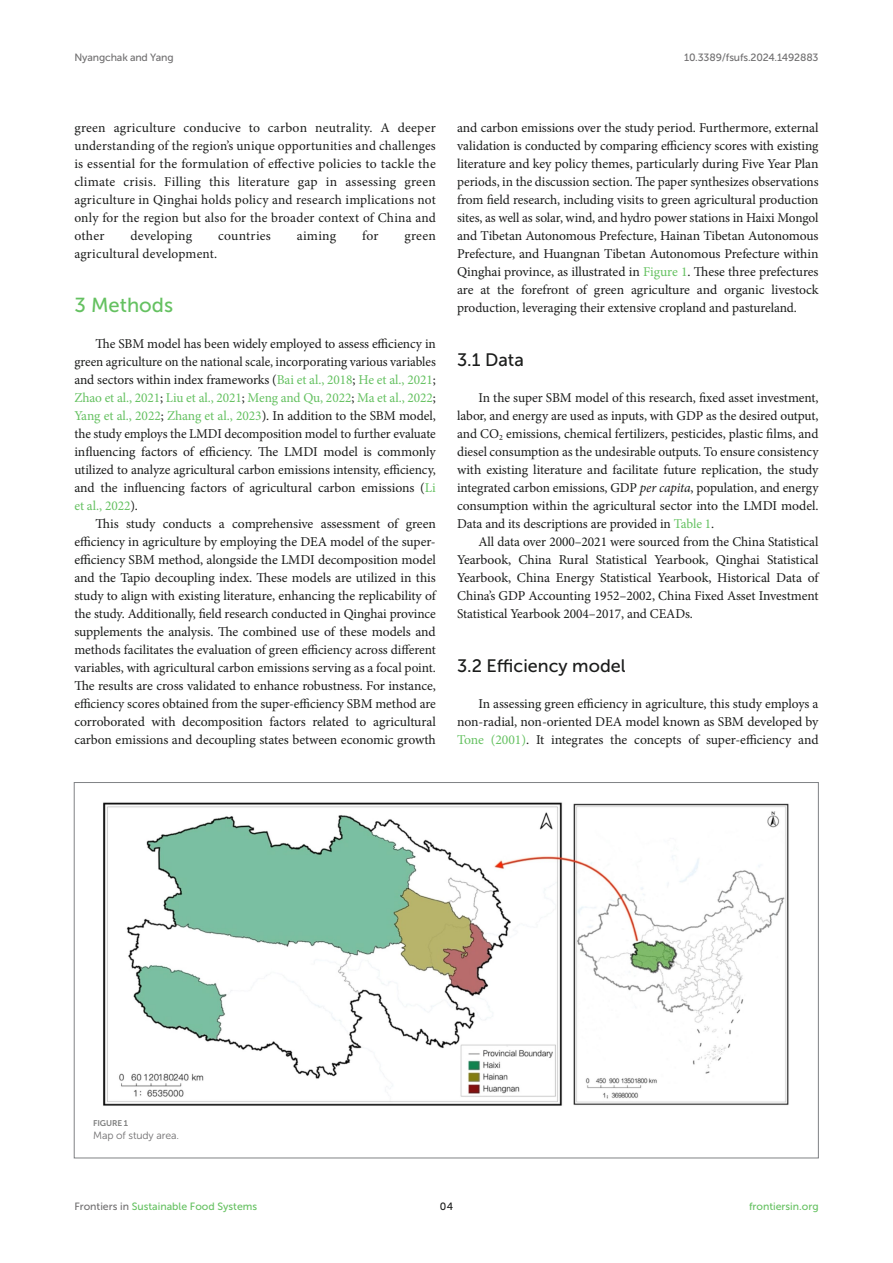
<style>
.page{position:relative;width:893px;height:1263px;background:#fff}
.page>*{position:absolute;margin:0;border:0;box-sizing:border-box;transform-origin:0 0}
.HEAD_1{font:20.25px "Museo Sans 500";color:#65c161}
.HEAD_2{font:18px "Museo Sans 500";color:#1b1c1b}
.TEXT{font:13.5px/18px "Minion Pro";letter-spacing:-.005em;color:#1b1c1b;text-align:justify}
.TEXT-2{font:13.5px "Minion Pro";letter-spacing:.015em;color:#1b1c1b}
.t1{font:10.5px "Museo Sans 500";color:#65c161}
.t2{font:10.5px "Museo Sans 500";letter-spacing:-.015em;color:#706f70}
.FIG_LEG{font:10.5px "Museo Sans 300";letter-spacing:-.01em;color:#706f70}
.t3{font:10.5px "Museo Sans 500";color:#1b1c1b}
.FIG_HD{font:8.25px "Museo Sans 700";letter-spacing:-.01em;color:#7e7f7f}
.s1{color:#65c161}
.s2{font-style:italic}
.s3{color:#706f70}
</style>
<div class="page">
<img style="left:103px;top:802px;width:686px;height:304px">
<p class="t2" style="left:74px;top:51px;width:101px">Nyangchak and Yang</p>
<p class="t2" style="left:684px;top:51px;width:136px">10.3389/fsufs.2024.1492883</p>
<p class="TEXT" style="left:74px;top:119px;width:363px">green agriculture conducive to carbon neutrality. A deeper understanding of the region’s unique opportunities and challenges is essential for the formulation of effective policies to tackle the climate crisis. Filling this literature gap in assessing green agriculture in Qinghai holds policy and research implications not only for the region but also for the broader context of China and other</p>
<p class="TEXT-2" style="left:130px;top:227px;width:63px">developing</p>
<p class="TEXT-2" style="left:218px;top:227px;width:54px">countries</p>
<p class="TEXT" style="left:297px;top:227px;width:41px">aiming</p>
<p class="TEXT" style="left:362px;top:227px;width:18px">for</p>
<p class="TEXT" style="left:404px;top:227px;width:33px">green</p>
<p class="TEXT-2" style="left:74px;top:245px;width:144px">agricultural development.</p>
<p class="HEAD_1" style="left:74px;top:294px;width:100px">3 Methods</p>
<p class="TEXT" style="left:74px;top:335px;width:363px;text-indent:21px">The SBM model has been widely employed to assess efficiency in green agriculture on the national scale, incorporating various variables and sectors within index frameworks (<span class="s1">Bai et al., 2018</span>; <span class="s1">He et al., 2021</span>; <span class="s1">Zhao et al., 2021</span>; <span class="s1">Liu et al., 2021</span>; <span class="s1">Meng and Qu, 2022</span>; <span class="s1">Ma et al., 2022</span>; <span class="s1">Yang et al., 2022</span>; <span class="s1">Zhang et al., 2023</span>). In addition to the SBM model, the study employs the LMDI decomposition model to further evaluate influencing factors of efficiency. The LMDI model is commonly utilized to analyze agricultural carbon emissions intensity, efficiency, and the influencing factors of agricultural carbon emissions (<span class="s1">Li et al., 2022</span>).</p>
<p class="TEXT" style="left:74px;top:515px;width:363px;text-indent:21px">This study conducts a comprehensive assessment of green efficiency in agriculture by employing the DEA model of the super&shy;efficiency SBM method, alongside the LMDI decomposition model and the Tapio decoupling index. These models are utilized in this study to align with existing literature, enhancing the replicability of the study. Additionally, field research conducted in Qinghai province supplements the analysis. The combined use of these models and methods facilitates the evaluation of green efficiency across different variables, with agricultural carbon emissions serving as a focal point.<br>The results are cross validated to enhance robustness. For instance, efficiency scores obtained from the super-efficiency SBM method are corroborated with decomposition factors related to agricultural carbon emissions and decoupling states between economic growth</p>
<p class="TEXT" style="left:457px;top:119px;width:363px">and carbon emissions over the study period. Furthermore, external validation is conducted by comparing efficiency scores with existing literature and key policy themes, particularly during Five Year Plan periods, in the discussion section. The paper synthesizes observations from field research, including visits to green agricultural production sites, as well as solar, wind, and hydro power stations in Haixi Mongol and Tibetan Autonomous Prefecture, Hainan Tibetan Autonomous Prefecture, and Huangnan Tibetan Autonomous Prefecture within Qinghai province, as illustrated in <span class="s1">Figure 1</span>. These three prefectures are at the forefront of green agriculture and organic livestock production, leveraging their extensive cropland and pastureland.</p>
<p class="HEAD_2" style="left:457px;top:350px;width:68px">3.1 Data</p>
<p class="TEXT" style="left:457px;top:389px;width:363px;text-indent:21px">In the super SBM model of this research, fixed asset investment, labor, and energy are used as inputs, with GDP as the desired output, and CO<sub>2</sub> emissions, chemical fertilizers, pesticides, plastic films, and diesel consumption as the undesirable outputs. To ensure consistency with existing literature and facilitate future replication, the study integrated carbon emissions, GDP <span class="s2">per capita</span>, population, and energy consumption within the agricultural sector into the LMDI model.<br>Data and its descriptions are provided in <span class="s1">Table 1</span>.</p>
<p class="TEXT" style="left:457px;top:533px;width:363px;text-indent:21px">All data over 2000–2021 were sourced from the China Statistical Yearbook, China Rural Statistical Yearbook, Qinghai Statistical Yearbook, China Energy Statistical Yearbook, Historical Data of China’s GDP Accounting 1952–2002, China Fixed Asset Investment Statistical Yearbook 2004–2017, and CEADs.</p>
<p class="HEAD_2" style="left:457px;top:656px;width:170px">3.2 Efficiency model</p>
<p class="TEXT" style="left:457px;top:695px;width:363px;text-indent:21px">In assessing green efficiency in agriculture, this study employs a non-radial, non-oriented DEA model known as SBM developed by <span class="s1">Tone (2001)</span>. It integrates the concepts of super-efficiency and</p>
<p class="FIG_HD" style="left:93px;top:1118px;width:37px">FIGURE 1</p>
<p class="FIG_LEG" style="left:93px;top:1130px;width:87px">Map of study area.</p>
<p class="t1" style="left:74px;top:1200px;width:184px"><span class="s3">Frontiers in</span> Sustainable Food Systems</p>
<p class="t3" style="left:440px;top:1200px;width:15px">04</p>
<p class="t1" style="left:749px;top:1200px;width:71px">frontiersin.org</p>
</div>
